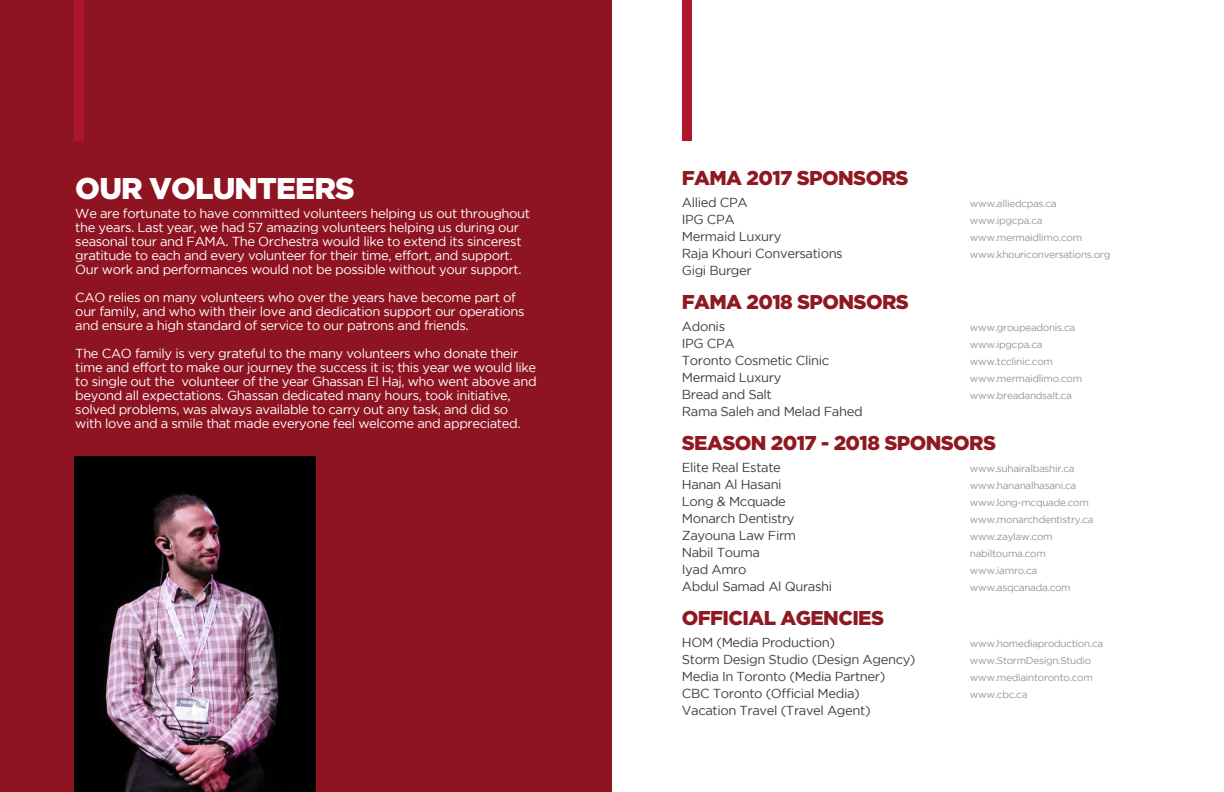
<style>
.page{position:relative;width:1224px;height:792px;background:#fff}
.page>*{position:absolute;margin:0;border:0;box-sizing:border-box;transform-origin:0 0}
.t1{font:900 30px "Gotham";letter-spacing:-.03em;color:#fff}
.t2{font:900 20px "Gotham";letter-spacing:-.03em;color:#8f1921}
.t3{font:13px/14px "Gotham";letter-spacing:-.03em;color:#fff}
.t4{font:13px "Gotham";letter-spacing:-.03em;color:#3e3e3f}
.t5{font:10px "Gotham";letter-spacing:-.03em;color:#939598}
</style>
<div class="page">
<div style="left:0;top:1px;width:612px;height:791px;background:#8f1422"></div>
<div style="left:74px;top:0;width:10px;height:141px;background:#ae172b"></div>
<div style="left:682px;top:0;width:10px;height:141px;background:#ae172b"></div>
<img style="left:74px;top:456px;width:241px;height:336px">
<h1 class="t1" style="left:75px;top:171px;width:281px">OUR VOLUNTEERS</h1>
<p class="t3" style="left:75px;top:206px;width:456px">We are fortunate to have committed volunteers helping us out throughout the years. Last year, we had 57 amazing volunteers helping us during our seasonal tour and FAMA. The Orchestra would like to extend its sincerest gratitude to each and every volunteer for their time, effort, and support.<br>Our work and performances would not be possible without your support.</p>
<p class="t3" style="left:75px;top:290px;width:451px">CAO relies on many volunteers who over the years have become part of our family, and who with their love and dedication support our operations and ensure a high standard of service to our patrons and friends.</p>
<p class="t3" style="left:75px;top:346px;width:463px">The CAO family is very grateful to the many volunteers who donate their time and effort to make our journey the success it is; this year we would like to single out the volunteer of the year Ghassan El Haj, who went above and beyond all expectations. Ghassan dedicated many hours, took initiative, solved problems, was always available to carry out any task, and did so with love and a smile that made everyone feel welcome and appreciated.</p>
<h2 class="t2" style="left:682px;top:166px;width:228px">FAMA 2017 SPONSORS</h2>
<p class="t4" style="left:682px;top:195px;width:67px">Allied CPA</p>
<p class="t5" style="left:970px;top:198px;width:88px">www.alliedcpas.ca</p>
<p class="t4" style="left:682px;top:212px;width:54px">IPG CPA</p>
<p class="t5" style="left:970px;top:215px;width:74px">www.ipgcpa.ca</p>
<p class="t4" style="left:682px;top:229px;width:101px">Mermaid Luxury</p>
<p class="t5" style="left:970px;top:232px;width:114px">www.mermaidlimo.com</p>
<p class="t4" style="left:682px;top:246px;width:162px">Raja Khouri Conversations</p>
<p class="t5" style="left:970px;top:249px;width:142px">www.khouriconversations.org</p>
<p class="t4" style="left:682px;top:263px;width:71px">Gigi Burger</p>
<h2 class="t2" style="left:682px;top:290px;width:229px">FAMA 2018 SPONSORS</h2>
<p class="t4" style="left:682px;top:319px;width:45px">Adonis</p>
<p class="t5" style="left:970px;top:322px;width:107px">www.groupeadonis.ca</p>
<p class="t4" style="left:682px;top:336px;width:54px">IPG CPA</p>
<p class="t5" style="left:970px;top:339px;width:74px">www.ipgcpa.ca</p>
<p class="t4" style="left:682px;top:353px;width:149px">Toronto Cosmetic Clinic</p>
<p class="t5" style="left:970px;top:356px;width:85px">www.tcclinic.com</p>
<p class="t4" style="left:682px;top:370px;width:101px">Mermaid Luxury</p>
<p class="t5" style="left:970px;top:373px;width:114px">www.mermaidlimo.com</p>
<p class="t4" style="left:682px;top:387px;width:91px">Bread and Salt</p>
<p class="t5" style="left:970px;top:390px;width:103px">www.breadandsalt.ca</p>
<p class="t4" style="left:682px;top:404px;width:182px">Rama Saleh and Melad Fahed</p>
<h2 class="t2" style="left:682px;top:431px;width:316px">SEASON 2017 - 2018 SPONSORS</h2>
<p class="t4" style="left:682px;top:460px;width:101px">Elite Real Estate</p>
<p class="t5" style="left:970px;top:463px;width:106px">www.suhairalbashir.ca</p>
<p class="t4" style="left:682px;top:477px;width:101px">Hanan Al Hasani</p>
<p class="t5" style="left:970px;top:480px;width:108px">www.hananalhasani.ca</p>
<p class="t4" style="left:682px;top:494px;width:106px">Long &amp; Mcquade</p>
<p class="t5" style="left:970px;top:497px;width:121px">www.long-mcquade.com</p>
<p class="t4" style="left:682px;top:511px;width:114px">Monarch Dentistry</p>
<p class="t5" style="left:970px;top:514px;width:125px">www.monarchdentistry.ca</p>
<p class="t4" style="left:682px;top:528px;width:116px">Zayouna Law Firm</p>
<p class="t5" style="left:970px;top:531px;width:84px">www.zaylaw.com</p>
<p class="t4" style="left:682px;top:545px;width:79px">Nabil Touma</p>
<p class="t5" style="left:970px;top:548px;width:78px">nabiltouma.com</p>
<p class="t4" style="left:682px;top:562px;width:66px">Iyad Amro</p>
<p class="t5" style="left:970px;top:565px;width:69px">www.iamro.ca</p>
<p class="t4" style="left:682px;top:579px;width:152px">Abdul Samad Al Qurashi</p>
<p class="t5" style="left:970px;top:582px;width:102px">www.asqcanada.com</p>
<h2 class="t2" style="left:682px;top:606px;width:204px">OFFICIAL AGENCIES</h2>
<p class="t4" style="left:682px;top:635px;width:155px">HOM (Media Production)</p>
<p class="t5" style="left:970px;top:638px;width:135px">www.homediaproduction.ca</p>
<p class="t4" style="left:682px;top:652px;width:235px">Storm Design Studio (Design Agency)</p>
<p class="t5" style="left:970px;top:655px;width:123px">www.StormDesign.Studio</p>
<p class="t4" style="left:682px;top:669px;width:205px">Media In Toronto (Media Partner)</p>
<p class="t5" style="left:970px;top:672px;width:125px">www.mediaintoronto.com</p>
<p class="t4" style="left:682px;top:686px;width:179px">CBC Toronto (Official Media)</p>
<p class="t5" style="left:970px;top:689px;width:59px">www.cbc.ca</p>
<p class="t4" style="left:682px;top:703px;width:190px">Vacation Travel (Travel Agent)</p>
</div>
